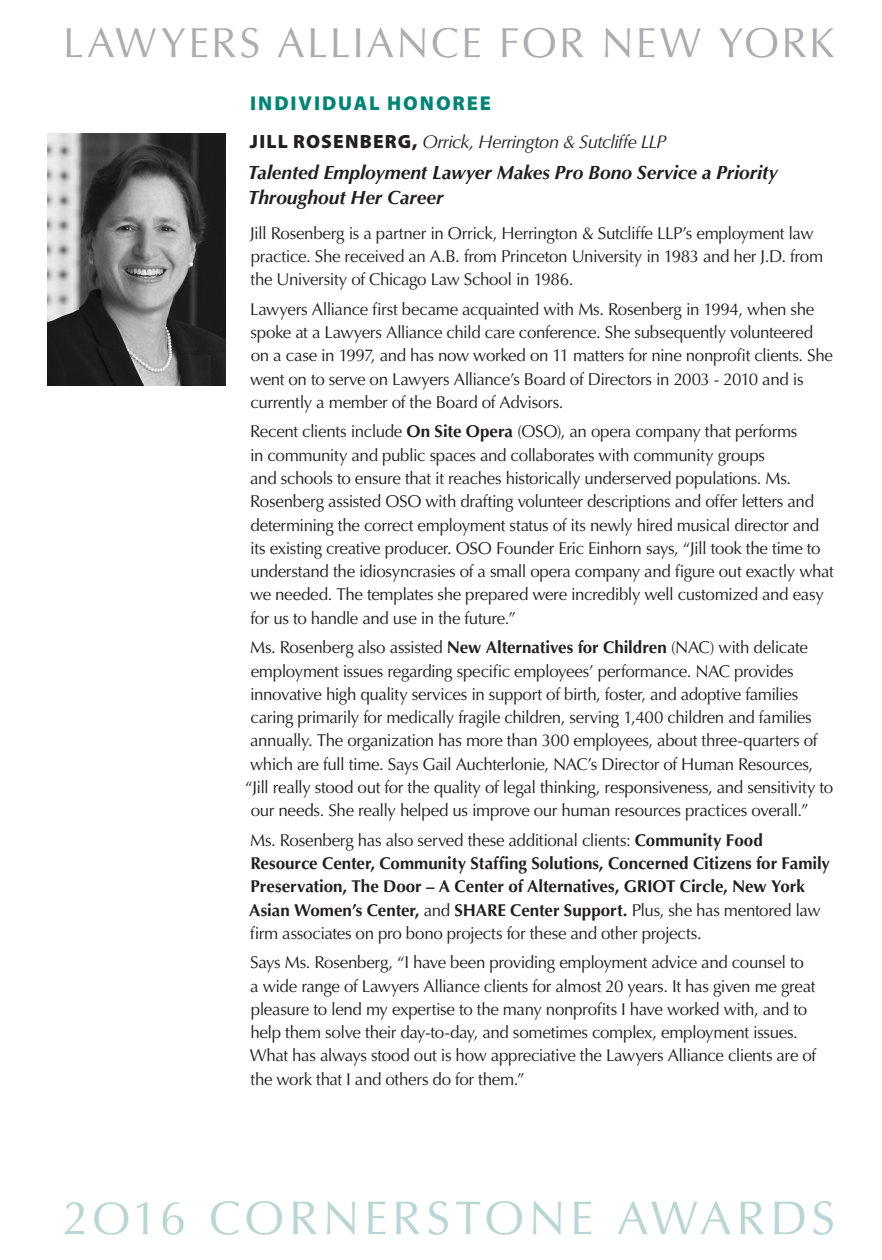
<style>
.page{position:relative;width:882px;height:1260px;background:#fff}
.page>*{position:absolute;margin:0;border:0;box-sizing:border-box;transform-origin:0 0}
.Former_Honorees{font:47.25px "Optima LT Std";letter-spacing:.095em;color:#b8d6d2}
.t1{font:42px "Optima LT Std";letter-spacing:.055em;color:#acadb1}
.MajorHeading{font:900 20.12px "Myriad Pro";letter-spacing:.095em;color:#008575}
.AchievementA{font:italic 700 19.25px/25.4px "Optima LT Std";letter-spacing:-.005em;color:#231f20}
.NAME{font:italic 18.38px "Optima LT Std";letter-spacing:-.03em;color:#231f20}
.BodyA{font:17.15px/23.3px "Optima LT Std";letter-spacing:-.02em;color:#231f20}
.BodyA-2{font:700 17.15px/23.3px "Optima LT Std";letter-spacing:-.005em;color:#231f20}
.s1{font-family:"Myriad Pro";font-weight:900;font-style:normal;font-size:19.25px}
.s2{font-weight:700}
.s3{font-weight:400}
.s4{font-size:45.5px}
</style>
<div class="page">
<img style="left:47px;top:134px;width:178px;height:252px">
<h2 class="t1" style="left:63px;top:19px;width:773px">LAWYERS ALLIANCE FOR NEW YORK</h2>
<p class="MajorHeading" style="left:250px;top:89px;width:242px">INDIVIDUAL HONOREE</p>
<p class="NAME" style="left:250px;top:131px;width:418px"><span class="s1">JILL ROSENBERG,</span> Orrick, Herrington &amp; Sutcliffe LLP</p>
<p class="AchievementA" style="left:248px;top:160px;width:532px">Talented Employment Lawyer Makes Pro Bono Service a Priority<br>Throughout Her Career</p>
<p class="BodyA" style="left:250px;top:222px;width:575px">Jill Rosenberg is a partner in Orrick, Herrington &amp; Sutcliffe LLP’s employment law practice. She received an A.B. from Princeton University in 1983 and her J.D. from the University of Chicago Law School in 1986.</p>
<p class="BodyA" style="left:250px;top:298px;width:584px">Lawyers Alliance first became acquainted with Ms. Rosenberg in 1994, when she spoke at a Lawyers Alliance child care conference. She subsequently volunteered on a case in 1997, and has now worked on 11 matters for nine nonprofit clients. She went on to serve on Lawyers Alliance’s Board of Directors in 2003 - 2010 and is currently a member of the Board of Advisors.</p>
<p class="BodyA" style="left:250px;top:420px;width:585px">Recent clients include <span class="s2">On Site Opera</span> (OSO), an opera company that performs<br>in community and public spaces and collaborates with community groups<br>and schools to ensure that it reaches historically underserved populations. Ms.<br>Rosenberg assisted OSO with drafting volunteer descriptions and offer letters and determining the correct employment status of its newly hired musical director and its existing creative producer. OSO Founder Eric Einhorn says, “Jill took the time to understand the idiosyncrasies of a small opera company and figure out exactly what we needed. The templates she prepared were incredibly well customized and easy for us to handle and use in the future.”</p>
<p class="BodyA" style="left:250px;top:636px;width:559px">Ms. Rosenberg also assisted <span class="s2">New Alternatives for Children</span> (NAC) with delicate</p>
<p class="BodyA" style="left:251px;top:659px;width:545px">employment issues regarding specific employees’ performance. NAC provides</p>
<p class="BodyA" style="left:250px;top:683px;width:550px">innovative high quality services in support of birth, foster, and adoptive families</p>
<p class="BodyA" style="left:250px;top:706px;width:563px">caring primarily for medically fragile children, serving 1,400 children and families</p>
<p class="BodyA" style="left:250px;top:729px;width:569px">annually. The organization has more than 300 employees, about three-quarters of</p>
<p class="BodyA" style="left:250px;top:752px;width:565px">which are full time. Says Gail Auchterlonie, NAC’s Director of Human Resources,</p>
<p class="BodyA" style="left:245px;top:776px;width:590px">“Jill really stood out for the quality of legal thinking, responsiveness, and sensitivity to</p>
<p class="BodyA" style="left:251px;top:799px;width:559px">our needs. She really helped us improve our human resources practices overall.”</p>
<p class="BodyA-2" style="left:249px;top:828px;width:582px"><span class="s3">Ms. Rosenberg has also served these additional clients:</span> Community Food Resource Center, Community Staffing Solutions, Concerned Citizens for Family Preservation, The Door – A Center of Alternatives, GRIOT Circle, New York Asian Women’s Center, <span class="s3">and</span> SHARE Center Support. <span class="s3">Plus, she has mentored law firm associates on pro bono projects for these and other projects.</span></p>
<p class="BodyA" style="left:250px;top:951px;width:568px">Says Ms. Rosenberg, “I have been providing employment advice and counsel to a wide range of Lawyers Alliance clients for almost 20 years. It has given me great pleasure to lend my expertise to the many nonprofits I have worked with, and to help them solve their day-to-day, and sometimes complex, employment issues.<br>What has always stood out is how appreciative the Lawyers Alliance clients are of the work that I and others do for them.”</p>
<p class="Former_Honorees" style="left:63px;top:1190px;width:774px">2<span class="s4">O</span>16 CORNERSTONE AWARDS</p>
</div>
